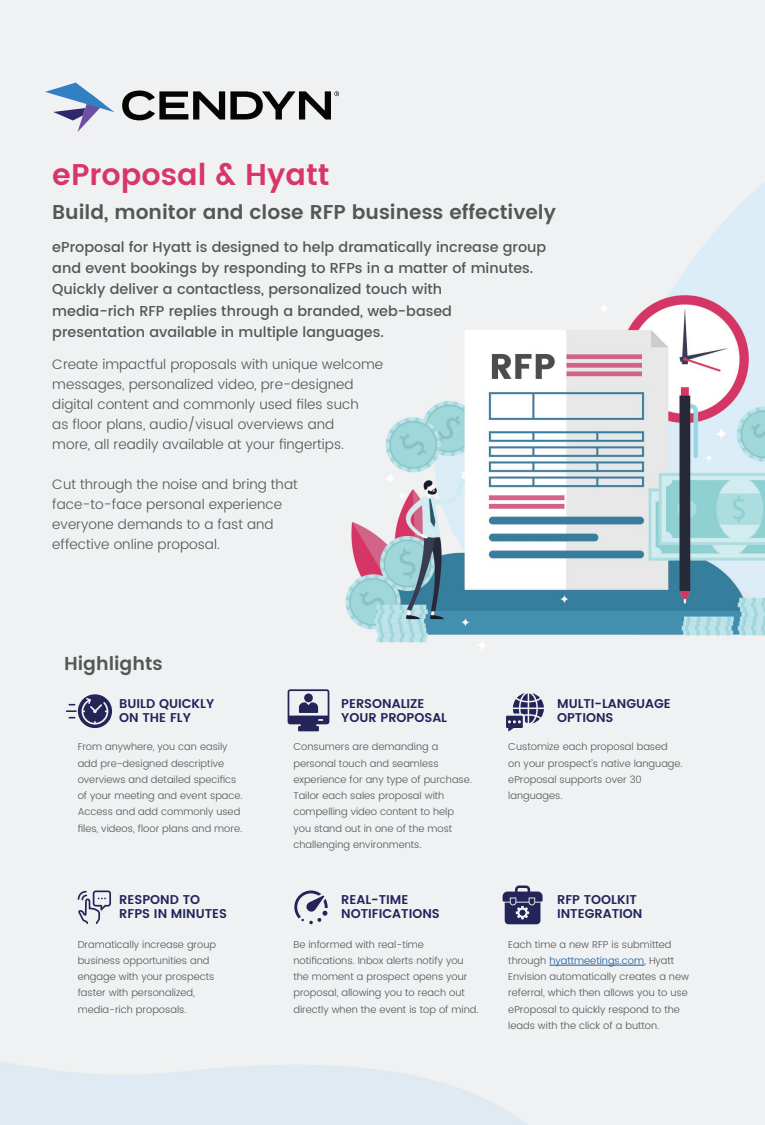
<style>
.page{position:relative;width:765px;height:1125px;background:#fff}
.page>*{position:absolute;margin:0;border:0;box-sizing:border-box;transform-origin:0 0}
.t1{font:600 30px "Poppins";color:#d93668}
.t2{font:600 20px "Poppins";color:#555656}
.t3{font:600 18.75px "Poppins";color:#555656}
.t4{font:500 14.38px/21.2px "Poppins";color:#555656}
.t5{font:300 13.75px "Poppins";color:#555656}
.t6{font:600 12.75px/13.9px "Poppins";color:#212459}
.t7{font:300 10px/16.2px "Poppins";color:#555656}
.s1{color:#175d9e}
</style>
<div class="page">
<img style="left:0;top:0;width:765px;height:1125px">
<svg style="left:45px;top:83px;width:70px;height:49px"></svg>
<svg style="left:122px;top:91px;width:217px;height:29px"></svg>
<hr style="left:549px;top:965px;width:95px;height:1px;background:#175d9e">
<svg style="left:503px;top:886px;width:40px;height:38px"></svg>
<svg style="left:78px;top:891px;width:33px;height:33px"></svg>
<svg style="left:294px;top:890px;width:34px;height:34px"></svg>
<svg style="left:288px;top:689px;width:41px;height:42px"></svg>
<div style="left:304px;top:693px;width:9px;height:9px;background:#242459;border-radius:50%"></div>
<svg style="left:506px;top:693px;width:38px;height:38px"></svg>
<svg style="left:66px;top:694px;width:46px;height:34px"></svg>
<p class="t1" style="left:52px;top:152px;width:279px">eProposal &amp; Hyatt</p>
<p class="t2" style="left:52px;top:197px;width:505px">Build, monitor and close RFP business effectively</p>
<p class="t4" style="left:52px;top:236px;width:496px">eProposal for Hyatt is designed to help dramatically increase group and event bookings by responding to RFPs in a matter of minutes.</p>
<p class="t4" style="left:52px;top:279px;width:391px">Quickly deliver a contactless, personalized touch with</p>
<p class="t4" style="left:52px;top:300px;width:401px">media-rich RFP replies through a branded, web-based</p>
<p class="t4" style="left:52px;top:321px;width:333px">presentation available in multiple languages.</p>
<p class="t5" style="left:52px;top:354px;width:332px">Create impactful proposals with unique welcome</p>
<p class="t5" style="left:52px;top:374px;width:303px">messages, personalized video, pre-designed</p>
<p class="t5" style="left:52px;top:394px;width:308px">digital content and commonly used files such</p>
<p class="t5" style="left:52px;top:414px;width:283px">as floor plans, audio/visual overviews and</p>
<p class="t5" style="left:52px;top:434px;width:293px">more, all readily available at your fingertips.</p>
<p class="t5" style="left:52px;top:474px;width:247px">Cut through the noise and bring that</p>
<p class="t5" style="left:52px;top:494px;width:231px">face-to-face personal experience</p>
<p class="t5" style="left:52px;top:514px;width:223px">everyone demands to a fast and</p>
<p class="t5" style="left:52px;top:534px;width:169px">effective online proposal.</p>
<p class="t3" style="left:64px;top:649px;width:100px">Highlights</p>
<p class="t6" style="left:119px;top:697px;width:96px">BUILD QUICKLY<br>ON THE FLY</p>
<p class="t6" style="left:341px;top:697px;width:107px">PERSONALIZE<br>YOUR PROPOSAL</p>
<p class="t6" style="left:557px;top:697px;width:115px">MULTI-LANGUAGE<br>OPTIONS</p>
<p class="t7" style="left:78px;top:739px;width:167px">From anywhere, you can easily add pre-designed descriptive overviews and detailed specifics of your meeting and event space.<br>Access and add commonly used files, videos, floor plans and more.</p>
<p class="t7" style="left:293px;top:739px;width:180px">Consumers are demanding a personal touch and seamless experience for any type of purchase.<br>Tailor each sales proposal with compelling video content to help you stand out in one of the most challenging environments.</p>
<p class="t7" style="left:508px;top:739px;width:176px">Customize each proposal based<br>on your prospect’s native language. eProposal supports over 30</p>
<p class="t7" style="left:508px;top:788px;width:56px">languages.</p>
<p class="t6" style="left:119px;top:893px;width:109px">RESPOND TO<br>RFPS IN MINUTES</p>
<p class="t6" style="left:341px;top:893px;width:100px">REAL-TIME<br>NOTIFICATIONS</p>
<p class="t6" style="left:557px;top:893px;width:87px">RFP TOOLKIT<br>INTEGRATION</p>
<p class="t7" style="left:78px;top:936px;width:140px">Dramatically increase group business opportunities and engage with your prospects faster with personalized, media-rich proposals.</p>
<p class="t7" style="left:293px;top:936px;width:187px">Be informed with real-time notifications. Inbox alerts notify you the moment a prospect opens your proposal, allowing you to reach out directly when the event is top of mind.</p>
<p class="t7" style="left:508px;top:936px;width:182px">Each time a new RFP is submitted through <span class="s1">hyattmeetings.com</span>, Hyatt Envision automatically creates a new referral, which then allows you to use eProposal to quickly respond to the leads with the click of a button.</p>
</div>
